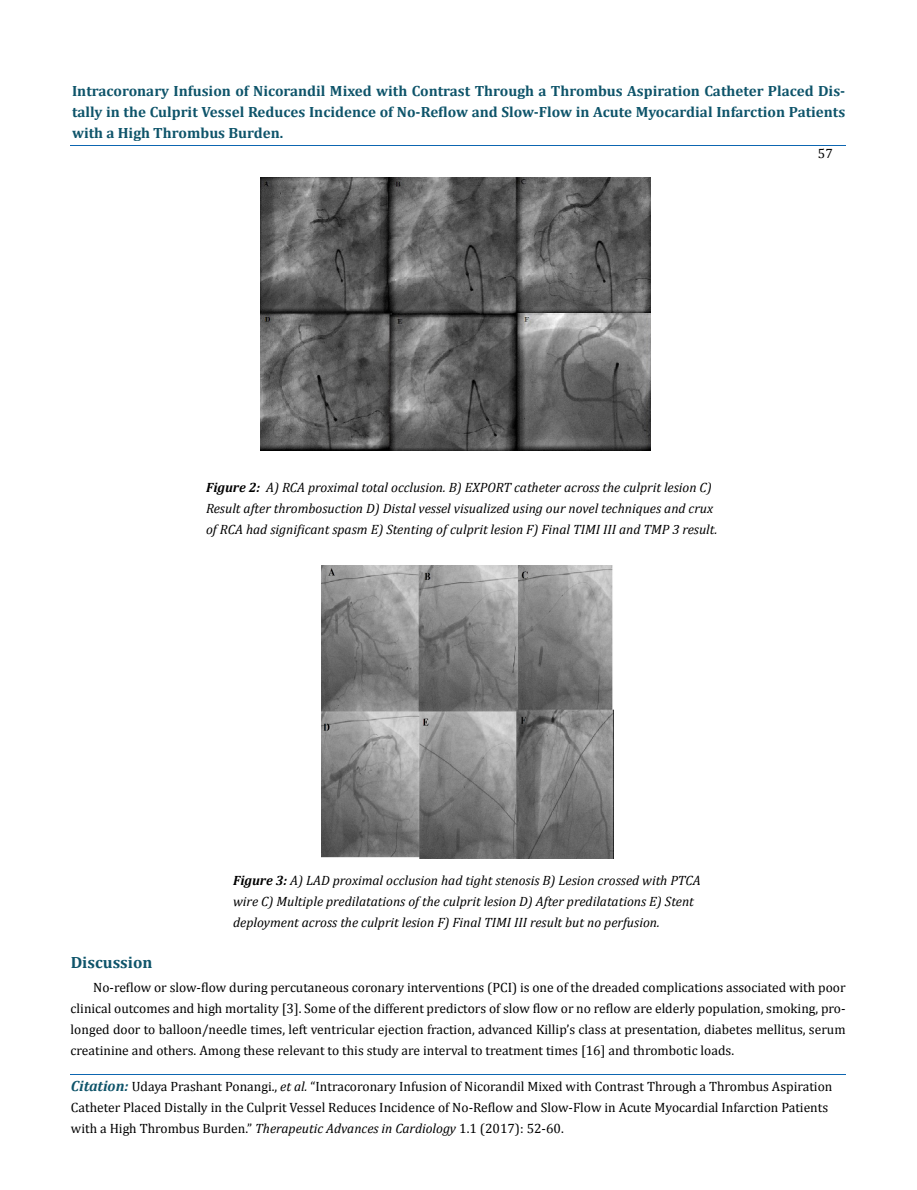
<style>
.page{position:relative;width:917px;height:1190px;background:#fff}
.page>*{position:absolute;margin:0;border:0;box-sizing:border-box;transform-origin:0 0}
.t1{font:700 16.35px "Cambria";color:#0e546a}
.t2{font:700 14.85px/21px "Cambria";color:#0e546a;text-align:justify}
.t3{font:13.5px/21px "Cambria";color:#000}
.t4{font:italic 13.5px/21px "Cambria";color:#000}
.s1{font-weight:700}
.s2{font-weight:700;font-style:italic;font-size:14.85px;color:#0e546a}
.s3{font-style:italic}
</style>
<div class="page">
<hr style="left:70px;top:145px;width:775px;height:1px;background:#0d66b1">
<hr style="left:70px;top:1074px;width:775px;height:1px;background:#0d66b1">
<img style="left:260px;top:177px;width:390px;height:273px">
<img style="left:321px;top:566px;width:292px;height:292px">
<p class="t2" style="left:72px;top:80px;width:774px">Intracoronary Infusion of Nicorandil Mixed with Contrast Through a Thrombus Aspiration Catheter Placed Dis&shy;tally in the Culprit Vessel Reduces Incidence of No-Reflow and Slow-Flow in Acute Myocardial Infarction Patients with a High Thrombus Burden.</p>
<p class="t3" style="left:818px;top:143px;width:16px">57</p>
<p class="t4" style="left:206px;top:476px;width:513px"><span class="s1">Figure 2:</span> A) RCA proximal total occlusion. B) EXPORT catheter across the culprit lesion C)<br>Result after thrombosuction D) Distal vessel visualized using our novel techniques and crux of RCA had significant spasm E) Stenting of culprit lesion F) Final TIMI III and TMP 3 result.</p>
<p class="t1" style="left:71px;top:952px;width:83px">Discussion</p>
<p class="t4" style="left:233px;top:869px;width:469px"><span class="s1">Figure 3:</span> A) LAD proximal occlusion had tight stenosis B) Lesion crossed with PTCA wire C) Multiple predilatations of the culprit lesion D) After predilatations E) Stent deployment across the culprit lesion F) Final TIMI III result but no perfusion.</p>
<p class="t3" style="left:71px;top:976px;width:776px;text-align:justify;text-indent:23px">No-reflow or slow-flow during percutaneous coronary interventions (PCI) is one of the dreaded complications associated with poor clinical outcomes and high mortality [3]. Some of the different predictors of slow flow or no reflow are elderly population, smoking, pro&shy;longed door to balloon/needle times, left ventricular ejection fraction, advanced Killip’s class at presentation, diabetes mellitus, serum creatinine and others. Among these relevant to this study are interval to treatment times [16] and thrombotic loads.</p>
<p class="t3" style="left:71px;top:1075px;width:763px"><span class="s2">Citation:</span> Udaya Prashant Ponangi., <span class="s3">et al.</span> “Intracoronary Infusion of Nicorandil Mixed with Contrast Through a Thrombus Aspiration<br>Catheter Placed Distally in the Culprit Vessel Reduces Incidence of No-Reflow and Slow-Flow in Acute Myocardial Infarction Patients with a High Thrombus Burden.” <span class="s3">Therapeutic Advances in Cardiology</span> 1.1 (2017): 52-60.</p>
</div>
